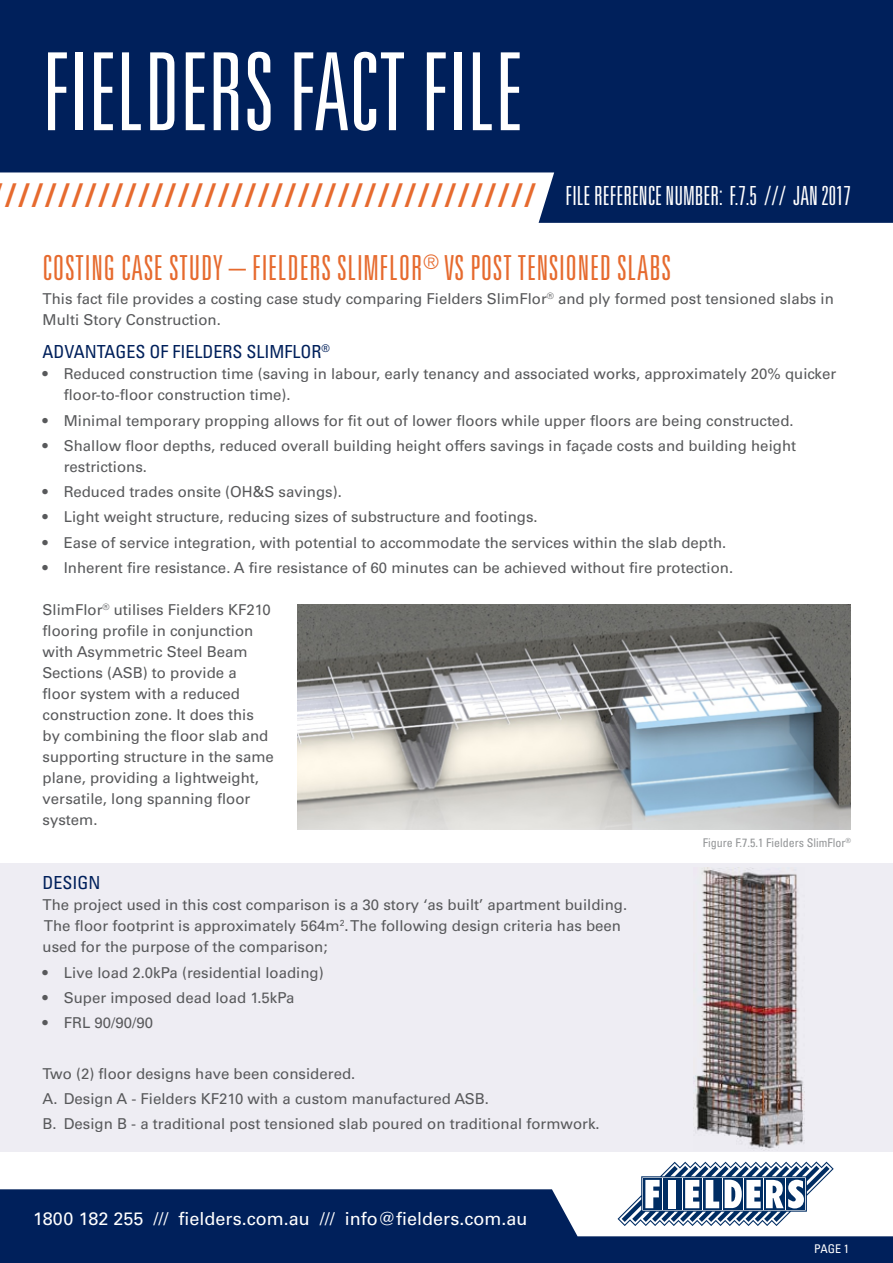
<style>
.page{position:relative;width:893px;height:1263px;background:#fff}
.page>*{position:absolute;margin:0;border:0;box-sizing:border-box;transform-origin:0 0}
.t1{font:300 ultra-condensed 107.7px "Univers LT Std";color:#fff}
.t2{font:300 ultra-condensed 34.5px "Univers LT Std";letter-spacing:.02em;color:#e66a2e}
.t3{font:700 33px "Univers LT Std";color:#e66a2e;scale:.91 1}
.t4{font:18px "Univers LT Std";color:#fff}
.t5{font:condensed 18px "Univers LT Std";color:#00205b}
.t6{font:15px/21px "Univers LT Std";color:#58595b}
.t7{font:condensed 12px "Univers LT Std";color:#949698}
.t8{font:condensed 12px "Univers LT Std";color:#fff}
.s1{font-weight:300;font-stretch:ultra-condensed;font-size:26.4px;color:#fff}
</style>
<div class="page">
<div style="left:0;top:863px;width:893px;height:289px;background:#eeedf3"></div>
<svg style="left:0;top:0;width:893px;height:223px;background:#233e71"></svg>
<svg style="left:641px;top:1161px;width:193px;height:28px"></svg>
<svg style="left:0;top:1189px;width:893px;height:74px;fill:#00205b"></svg>
<img style="left:297px;top:604px;width:553px;height:226px">
<img style="left:693px;top:867px;width:112px;height:283px">
<h1 class="t1" style="left:43px;top:36px;width:482px">FIELDERS FACT FILE</h1>
<h3 class="t3" style="left:4px;top:176px;width:932px">//////////////////////////////////////// <span class="s1">FILE REFERENCE NUMBER: F.7.5 /// JAN 2017</span></h3>
<h2 class="t2" style="left:43px;top:250px;width:630px">COSTING CASE STUDY – FIELDERS SLIMFLOR<sup>®</sup> VS POST TENSIONED SLABS</h2>
<p class="t6" style="left:43px;top:288px;width:793px">This fact file provides a costing case study comparing Fielders SlimFlor<sup>®</sup> and ply formed post tensioned slabs in<br>Multi Story Construction.</p>
<p class="t5" style="left:43px;top:341px;width:289px">ADVANTAGES OF FIELDERS SLIMFLOR<sup>®</sup></p>
<p class="t6" style="left:64px;top:364px;width:774px;text-indent:-21px">• Reduced construction time (saving in labour, early tenancy and associated works, approximately 20% quicker floor-to-floor construction time).</p>
<p class="t6" style="left:43px;top:410px;width:753px">• Minimal temporary propping allows for fit out of lower floors while upper floors are being constructed.</p>
<p class="t6" style="left:64px;top:435px;width:734px;text-indent:-21px">• Shallow floor depths, reduced overall building height offers savings in façade costs and building height restrictions.</p>
<p class="t6" style="left:43px;top:481px;width:301px">• Reduced trades onsite (OH&amp;S savings).</p>
<p class="t6" style="left:43px;top:507px;width:497px">• Light weight structure, reducing sizes of substructure and footings.</p>
<p class="t6" style="left:43px;top:532px;width:685px">• Ease of service integration, with potential to accommodate the services within the slab depth.</p>
<p class="t6" style="left:43px;top:557px;width:692px">• Inherent fire resistance. A fire resistance of 60 minutes can be achieved without fire protection.</p>
<p class="t6" style="left:43px;top:599px;width:233px">SlimFlor<sup>®</sup> utilises Fielders KF210 flooring profile in conjunction with Asymmetric Steel Beam<br>Sections (ASB) to provide a<br>floor system with a reduced construction zone. It does this by combining the floor slab and supporting structure in the same plane, providing a lightweight, versatile, long spanning floor system.</p>
<p class="t5" style="left:43px;top:871px;width:60px">DESIGN</p>
<p class="t6" style="left:43px;top:895px;width:586px">The project used in this cost comparison is a 30 story ‘as built’ apartment building.<br>The floor footprint is approximately 564m<sup>2</sup>. The following design criteria has been used for the purpose of the comparison;</p>
<p class="t6" style="left:43px;top:962px;width:283px">• Live load 2.0kPa (residential loading)</p>
<p class="t6" style="left:43px;top:987px;width:253px">• Super imposed dead load 1.5kPa</p>
<p class="t6" style="left:43px;top:1012px;width:112px">• FRL 90/90/90</p>
<p class="t6" style="left:43px;top:1061px;width:559px;line-height:25.2px">Two (2) floor designs have been considered.<br>A. Design A - Fielders KF210 with a custom manufactured ASB.<br>B. Design B - a traditional post tensioned slab poured on traditional formwork.</p>
<p class="t4" style="left:33px;top:1208px;width:496px">1800 182 255 /// fielders.com.au /// info@fielders.com.au</p>
<p class="t7" style="left:703px;top:835px;width:150px">Figure F.7.5.1 Fielders SlimFlor<sup>®</sup></p>
<p class="t8" style="left:814px;top:1241px;width:36px">PAGE 1</p>
</div>
